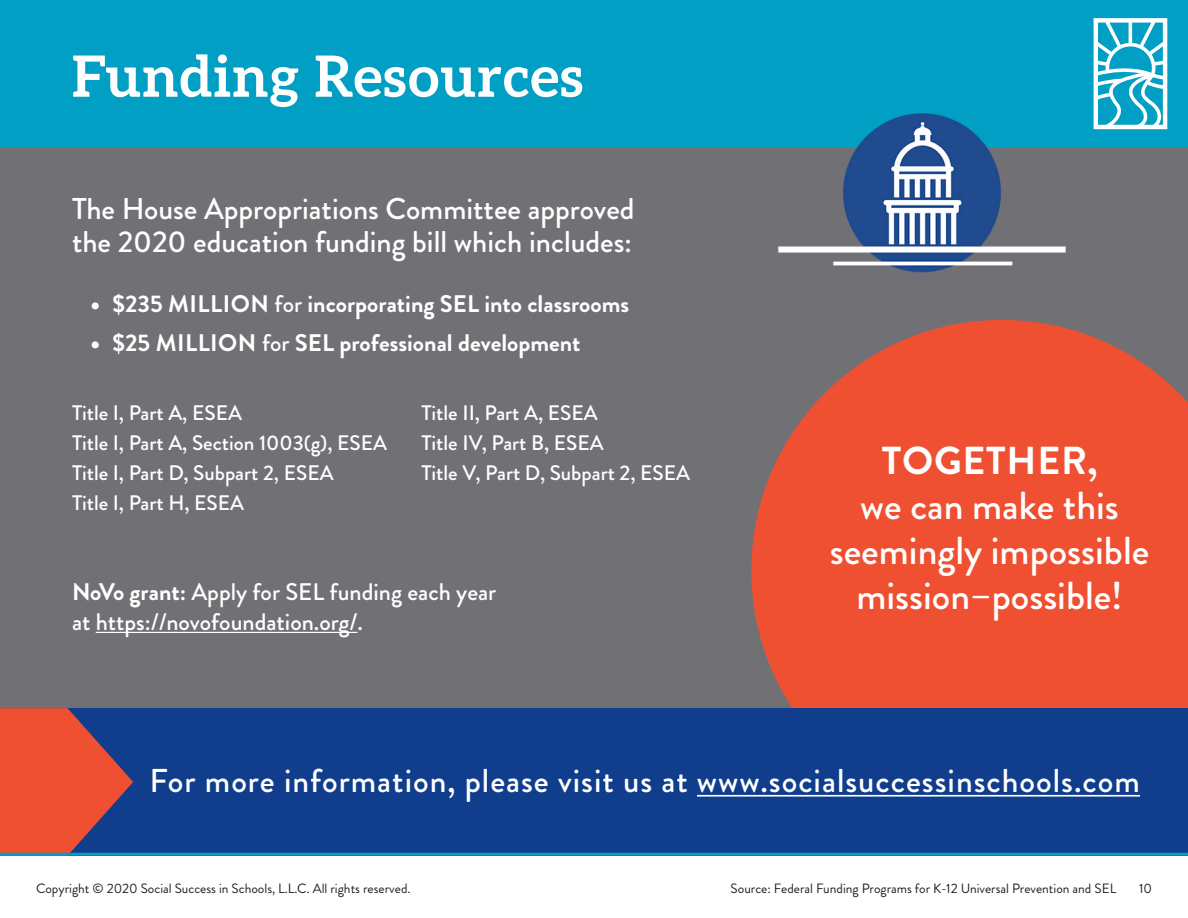
<style>
.page{position:relative;width:1188px;height:918px;background:#fff}
.page>*{position:absolute;margin:0;border:0;box-sizing:border-box;transform-origin:0 0}
.t1{font:700 57px "Aleo";letter-spacing:.02em;color:#fff}
.t2{font:500 39px/45px "Brandon Grotesque";color:#fff;text-align:center}
.t3{font:700 39px "Brandon Grotesque";letter-spacing:.02em;color:#fff}
.t4{font:500 33px "Brandon Grotesque";letter-spacing:.03em;color:#fff}
.t5{font:500 30px/33px "Brandon Grotesque";color:#fff}
.t6{font:700 24px "Brandon Grotesque";color:#fff}
.t7{font:500 24px/30px "Brandon Grotesque";color:#fff}
.t8{font:500 21px "Brandon Grotesque";color:#fff}
.t9{font:13.5px "Brandon Grotesque";color:#231f20}
.s1{font-size:27px}
.s2{font-weight:500}
.s3{font-weight:700}
</style>
<div class="page">
<div style="left:0;top:126px;width:1188px;height:730px;background:#717074"></div>
<svg style="left:751px;top:320px;width:437px;height:388px;background:#e05339"></svg>
<div style="left:0;top:708px;width:1188px;height:148px;background:#103d8c"></div>
<svg style="left:0;top:708px;width:133px;height:145px"></svg>
<hr style="left:0;top:853px;width:1188px;height:3px;background:#009fc3">
<div style="left:0;top:0;width:1188px;height:148px;background:#009fc3"></div>
<hr style="left:96px;top:632px;width:262px;height:1px;background:#fff">
<img style="left:778px;top:112px;width:288px;height:161px">
<hr style="left:697px;top:795px;width:443px;height:2px;background:#fff">
<svg style="left:1094px;top:18px;width:73px;height:111px"></svg>
<p class="t1" style="left:72px;top:43px;width:513px">Funding Resources</p>
<p class="t5" style="left:72px;top:193px;width:564px">The House Appropriations Committee approved the 2020 education funding bill which includes:</p>
<p class="t6" style="left:90px;top:287px;width:541px"><span class="s1">•</span> $235 MILLION <span class="s2">for</span> incorporating SEL into classrooms</p>
<p class="t6" style="left:90px;top:326px;width:492px"><span class="s1">•</span> $25 MILLION <span class="s2">for</span> SEL professional development</p>
<p class="t8" style="left:72px;top:398px;width:171px">Title I, Part A, ESEA</p>
<p class="t8" style="left:422px;top:398px;width:178px">Title II, Part A, ESEA</p>
<p class="t8" style="left:72px;top:428px;width:317px">Title I, Part A, Section 1003(g), ESEA</p>
<p class="t8" style="left:422px;top:428px;width:184px">Title IV, Part B, ESEA</p>
<p class="t8" style="left:72px;top:458px;width:263px">Title I, Part D, Subpart 2, ESEA</p>
<p class="t8" style="left:422px;top:458px;width:270px">Title V, Part D, Subpart 2, ESEA</p>
<p class="t8" style="left:72px;top:488px;width:174px">Title I, Part H, ESEA</p>
<p class="t7" style="left:72px;top:577px;width:426px"><span class="s3">NoVo grant:</span> Apply for SEL funding each year at https://novofoundation.org/.</p>
<p class="t3" style="left:882px;top:433px;width:217px">TOGETHER,</p>
<p class="t2" style="left:830px;top:484px;width:321px">we can make this seemingly impossible</p>
<p class="t2" style="left:856px;top:574px;width:268px">mission–possible!</p>
<p class="t4" style="left:149px;top:758px;width:992px">For more information, please visit us at www.socialsuccessinschools.com</p>
<p class="t9" style="left:36px;top:879px;width:376px">Copyright © 2020 Social Success in Schools, L.L.C. All rights reserved.</p>
<p class="t9" style="left:1139px;top:879px;width:14px">10</p>
<p class="t9" style="left:731px;top:879px;width:387px">Source: Federal Funding Programs for K-12 Universal Prevention and SEL</p>
</div>
